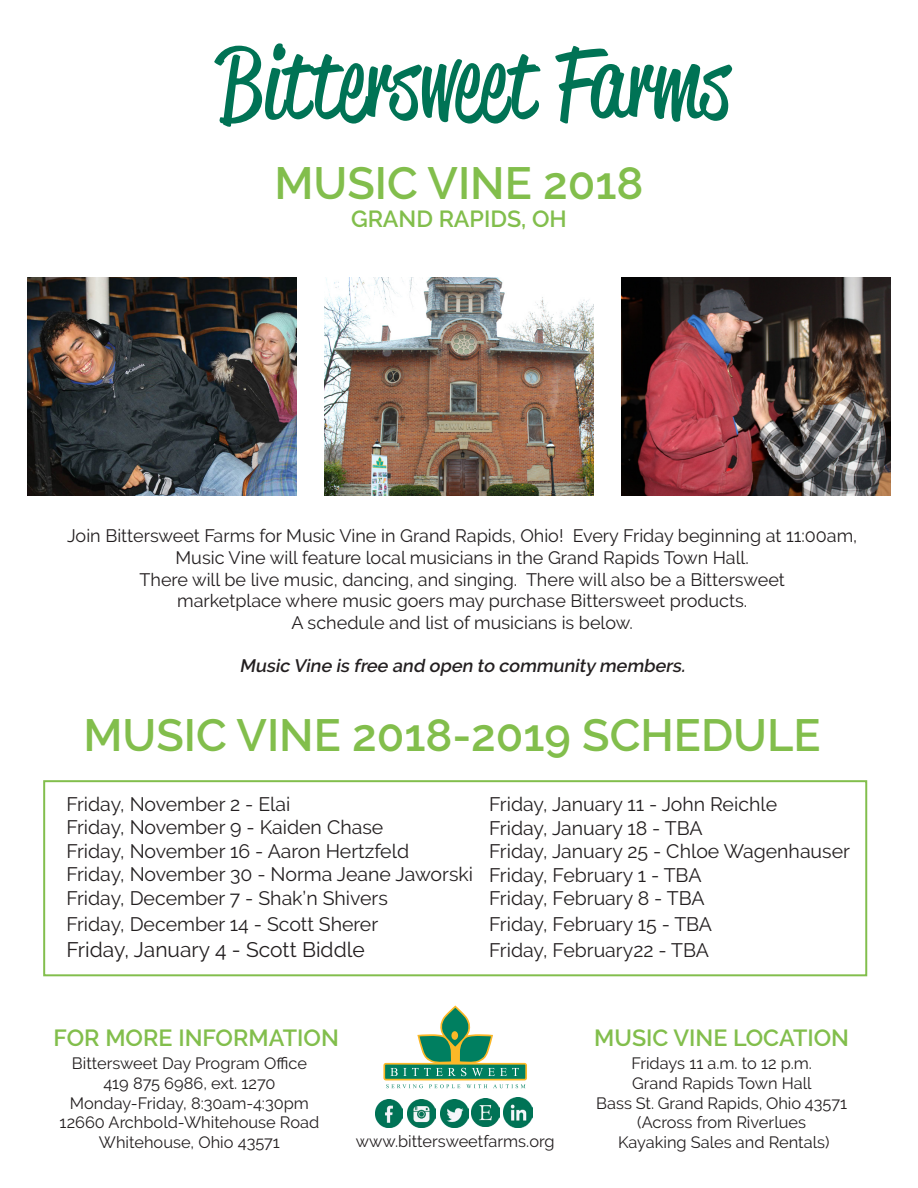
<style>
.page{position:relative;width:918px;height:1188px;background:#fff}
.page>*{position:absolute;margin:0;border:0;box-sizing:border-box;transform-origin:0 0}
.t1{font:97.5px "Reklame Script Regular DEMO";color:#007355}
.t2{font:600 45px "Raleway";color:#82be4c}
.t3{font:600 23.25px "Raleway";color:#82be4c}
.t4{font:21px "Raleway";color:#231f20}
.t5{font:19.5px "Raleway";color:#231f20}
.t6{font:18px "Raleway";color:#231f20}
.t7{font:italic 600 18px "Raleway";color:#231f20}
.t8{font:16.35px "Raleway";color:#231f20}
</style>
<div class="page">
<div style="left:43px;top:780px;width:824px;height:196px;border:2px solid #82be4c"></div>
<img style="left:27px;top:278px;width:270px;height:218px">
<img style="left:324px;top:278px;width:270px;height:218px">
<img style="left:621px;top:278px;width:270px;height:218px">
<img style="left:471px;top:1099px;width:28px;height:28px">
<img style="left:375px;top:1100px;width:28px;height:28px">
<img style="left:408px;top:1100px;width:28px;height:28px">
<img style="left:440px;top:1100px;width:28px;height:28px">
<img style="left:503px;top:1098px;width:30px;height:29px">
<svg style="left:383px;top:1005px;width:144px;height:83px"></svg>
<p class="t1" style="left:218px;top:41px;width:513px">Bittersweet Farms</p>
<p class="t2" style="left:274px;top:158px;width:371px">MUSIC VINE 2018</p>
<p class="t3" style="left:351px;top:206px;width:217px">GRAND RAPIDS, OH</p>
<p class="t6" style="left:67px;top:526px;width:792px">Join Bittersweet Farms for Music Vine in Grand Rapids, Ohio! Every Friday beginning at 11:00am,</p>
<p class="t6" style="left:176px;top:547px;width:575px">Music Vine will feature local musicians in the Grand Rapids Town Hall.</p>
<p class="t6" style="left:140px;top:569px;width:647px">There will be live music, dancing, and singing. There will also be a Bittersweet</p>
<p class="t6" style="left:177px;top:590px;width:572px">marketplace where music goers may purchase Bittersweet products.</p>
<p class="t6" style="left:291px;top:612px;width:343px">A schedule and list of musicians is below.</p>
<p class="t7" style="left:240px;top:655px;width:450px">Music Vine is free and open to community members.</p>
<p class="t2" style="left:83px;top:710px;width:739px">MUSIC VINE 2018-2019 SCHEDULE</p>
<p class="t5" style="left:66px;top:793px;width:226px">Friday, November 2 - Elai</p>
<p class="t5" style="left:66px;top:816px;width:318px">Friday, November 9 - Kaiden Chase</p>
<p class="t5" style="left:66px;top:840px;width:344px">Friday, November 16 - Aaron Hertzfeld</p>
<p class="t5" style="left:66px;top:863px;width:408px">Friday, November 30 - Norma Jeane Jaworski</p>
<p class="t5" style="left:66px;top:886px;width:323px">Friday, December 7 - Shak’n Shivers</p>
<p class="t5" style="left:66px;top:913px;width:313px">Friday, December 14 - Scott Sherer</p>
<p class="t4" style="left:66px;top:937px;width:300px">Friday, January 4 - Scott Biddle</p>
<p class="t5" style="left:489px;top:793px;width:289px">Friday, January 11 - John Reichle</p>
<p class="t5" style="left:489px;top:817px;width:215px">Friday, January 18 - TBA</p>
<p class="t5" style="left:489px;top:840px;width:362px">Friday, January 25 - Chloe Wagenhauser</p>
<p class="t5" style="left:489px;top:863px;width:214px">Friday, February 1 - TBA</p>
<p class="t5" style="left:489px;top:887px;width:217px">Friday, February 8 - TBA</p>
<p class="t5" style="left:489px;top:913px;width:224px">Friday, February 15 - TBA</p>
<p class="t5" style="left:489px;top:939px;width:221px">Friday, February22 - TBA</p>
<p class="t3" style="left:54px;top:1025px;width:287px">FOR MORE INFORMATION</p>
<p class="t3" style="left:594px;top:1025px;width:256px">MUSIC VINE LOCATION</p>
<p class="t8" style="left:72px;top:1054px;width:237px">Bittersweet Day Program Office</p>
<p class="t8" style="left:103px;top:1074px;width:174px">419 875 6986, ext. 1270</p>
<p class="t8" style="left:70px;top:1094px;width:240px">Monday-Friday, 8:30am-4:30pm</p>
<p class="t8" style="left:60px;top:1113px;width:261px">12660 Archbold-Whitehouse Road</p>
<p class="t8" style="left:99px;top:1133px;width:183px">Whitehouse, Ohio 43571</p>
<p class="t8" style="left:356px;top:1131px;width:200px">www.bittersweetfarms.org</p>
<p class="t8" style="left:631px;top:1054px;width:182px">Fridays 11 a.m. to 12 p.m.</p>
<p class="t8" style="left:632px;top:1074px;width:181px">Grand Rapids Town Hall</p>
<p class="t8" style="left:596px;top:1094px;width:252px">Bass St. Grand Rapids, Ohio 43571</p>
<p class="t8" style="left:637px;top:1113px;width:170px">(Across from Riverlues</p>
<p class="t8" style="left:618px;top:1133px;width:213px">Kayaking Sales and Rentals)</p>
</div>
